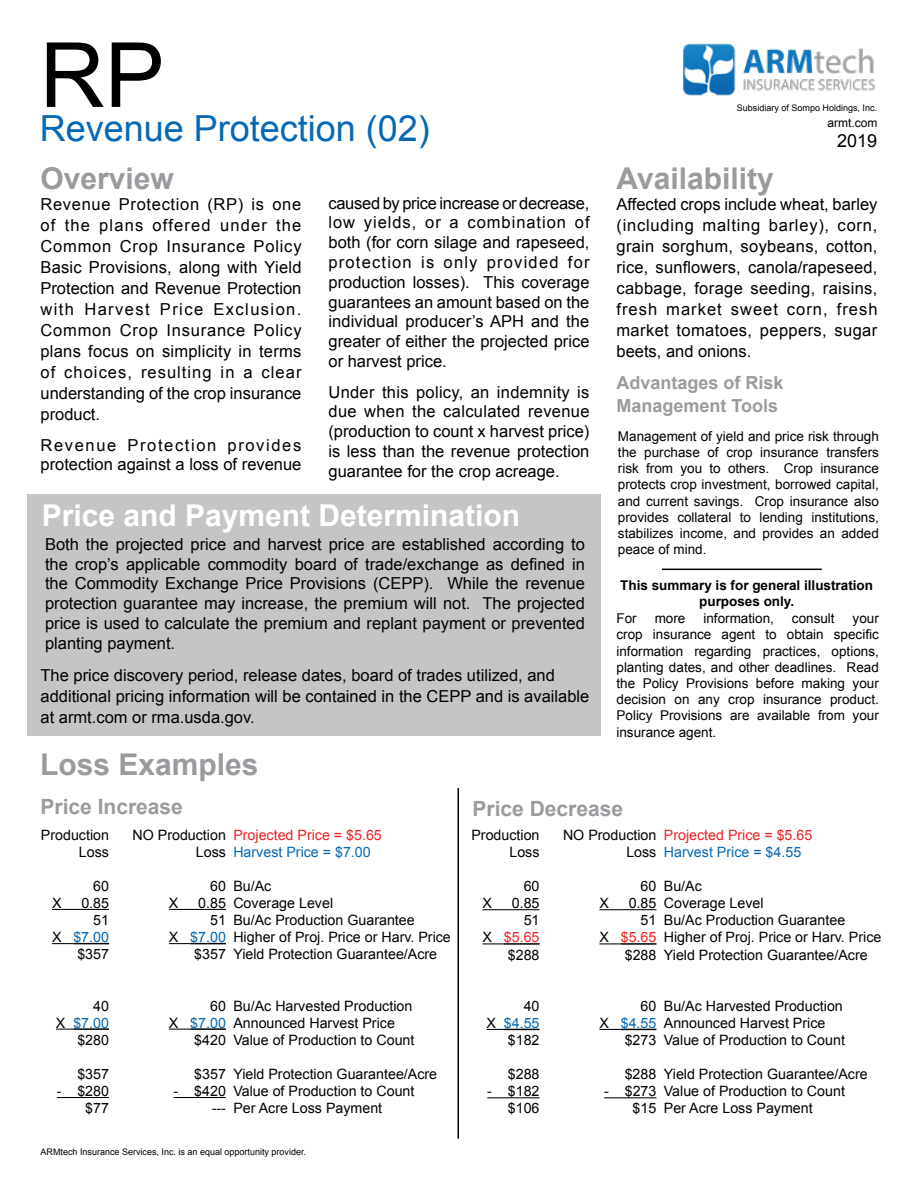
<style>
.page{position:relative;width:918px;height:1188px;background:#fff}
.page>*{position:absolute;margin:0;border:0;box-sizing:border-box;transform-origin:0 0}
.t1{font:90px "Arial";color:#000}
.t2{font:36px "Arial";color:#0668b3}
.t3{font:700 30px "Arial";color:#999b9e}
.t4{font:700 30px "Arial";color:#fff}
.t5{font:700 21px "Arial";color:#999b9e}
.t6{font:700 18px/22.5px "Arial";color:#999b9e}
.t7{font:18px "Arial";color:#000}
.t8{font:16.5px/19.8px "Arial";color:#000101;text-align:justify}
.t9{font:16.5px/21px "Arial";color:#000;text-align:justify}
.t10{font:14.25px/17.1px "Arial";color:#000;text-align:right}
.t11{font:14.25px "Arial";color:#ed2124}
.t12{font:14.25px "Arial";color:#0668b3}
.t13{font:13.5px/16.2px "Arial";color:#000;text-align:justify}
.t14{font:700 13.5px/16.2px "Arial";color:#000;text-align:center}
.t15{font:12px "Arial";color:#000}
.t16{font:9px "Arial";color:#000}
.s1{color:#0668b3}
.s2{color:#ed2124}
</style>
<div class="page">
<div style="left:27px;top:495px;width:573px;height:241px;background:#c4c5c7"></div>
<hr style="left:662px;top:569px;width:160px;height:1px;background:#000">
<hr style="left:52px;top:909px;width:57px;height:1px;background:#000">
<svg style="left:52px;top:943px;width:21px;height:1px"></svg>
<hr style="left:73px;top:943px;width:36px;height:1px;background:#000">
<svg style="left:56px;top:1029px;width:17px;height:1px"></svg>
<hr style="left:73px;top:1028px;width:36px;height:2px;background:#000">
<hr style="left:57px;top:1097px;width:52px;height:1px;background:#000">
<hr style="left:169px;top:909px;width:57px;height:1px;background:#000">
<svg style="left:169px;top:943px;width:21px;height:1px"></svg>
<hr style="left:190px;top:943px;width:36px;height:1px;background:#000">
<svg style="left:169px;top:1029px;width:21px;height:1px"></svg>
<hr style="left:190px;top:1028px;width:36px;height:2px;background:#000">
<hr style="left:174px;top:1097px;width:52px;height:1px;background:#000">
<hr style="left:483px;top:909px;width:57px;height:1px;background:#000">
<svg style="left:483px;top:943px;width:21px;height:1px"></svg>
<hr style="left:504px;top:943px;width:36px;height:2px;background:#000">
<svg style="left:486px;top:1029px;width:18px;height:1px"></svg>
<hr style="left:504px;top:1029px;width:36px;height:1px;background:#000">
<hr style="left:487px;top:1097px;width:53px;height:1px;background:#000">
<hr style="left:599px;top:909px;width:57px;height:1px;background:#000">
<svg style="left:599px;top:943px;width:22px;height:1px"></svg>
<hr style="left:621px;top:943px;width:35px;height:2px;background:#000">
<svg style="left:599px;top:1029px;width:22px;height:1px"></svg>
<hr style="left:621px;top:1029px;width:35px;height:1px;background:#000">
<hr style="left:604px;top:1097px;width:52px;height:1px;background:#000">
<hr style="left:458px;top:788px;width:1px;height:351px;background:#000">
<img style="left:682px;top:43px;width:193px;height:53px">
<h1 class="t1" style="left:40px;top:16px;width:127px">RP</h1>
<h2 class="t2" style="left:40px;top:105px;width:392px">Revenue Protection (02)</h2>
<h3 class="t3" style="left:41px;top:158px;width:135px">Overview</h3>
<p class="t9" style="left:40px;top:194px;width:263px">Revenue Protection (RP) is one of the plans offered under the Common Crop Insurance Policy Basic Provisions, along with Yield Protection and Revenue Protection with Harvest Price Exclusion.<br>Common Crop Insurance Policy plans focus on simplicity in terms of choices, resulting in a clear understanding of the crop insurance product.</p>
<p class="t8" style="left:40px;top:435px;width:262px">Revenue Protection provides protection against a loss of revenue</p>
<p class="t8" style="left:329px;top:193px;width:263px">caused by price increase or decrease, low yields, or a combination of both (for corn silage and rapeseed, protection is only provided for production losses). This coverage guarantees an amount based on the individual producer’s APH and the greater of either the projected price or harvest price.</p>
<p class="t8" style="left:329px;top:382px;width:263px">Under this policy, an indemnity is due when the calculated revenue (production to count x harvest price) is less than the revenue protection guarantee for the crop acreage.</p>
<h3 class="t4" style="left:42px;top:496px;width:480px">Price and Payment Determination</h3>
<p class="t8" style="left:45px;top:534px;width:542px">Both the projected price and harvest price are established according to the crop’s applicable commodity board of trade/exchange as defined in the Commodity Exchange Price Provisions (CEPP). While the revenue protection guarantee may increase, the premium will not. The projected price is used to calculate the premium and replant payment or prevented planting payment.</p>
<p class="t9" style="left:40px;top:664px;width:550px;text-align:left">The price discovery period, release dates, board of trades utilized, and additional pricing information will be contained in the CEPP and is available at armt.com or rma.usda.gov.</p>
<h3 class="t3" style="left:40px;top:744px;width:220px">Loss Examples</h3>
<p class="t16" style="left:737px;top:102px;width:142px">Subsidiary of Sompo Holdings, Inc.</p>
<h3 class="t3" style="left:616px;top:158px;width:159px">Availability</h3>
<p class="t15" style="left:827px;top:115px;width:52px">armt.com</p>
<p class="t7" style="left:837px;top:129px;width:42px">2019</p>
<p class="t9" style="left:616px;top:194px;width:263px">Affected crops include wheat, barley (including malting barley), corn, grain sorghum, soybeans, cotton, rice, sunflowers, canola/rapeseed, cabbage, forage seeding, raisins, fresh market sweet corn, fresh market tomatoes, peppers, sugar beets, and onions.</p>
<p class="t6" style="left:616px;top:372px;width:169px">Advantages of Risk<br>Management Tools</p>
<p class="t13" style="left:618px;top:428px;width:263px">Management of yield and price risk through the purchase of crop insurance transfers risk from you to others. Crop insurance protects crop investment, borrowed capital, and current savings. Crop insurance also provides collateral to lending institutions, stabilizes income, and provides an added peace of mind.</p>
<p class="t14" style="left:620px;top:577px;width:254px">This summary is for general illustration purposes only.</p>
<p class="t13" style="left:616px;top:610px;width:22px">For</p>
<p class="t13" style="left:655px;top:610px;width:32px">more</p>
<p class="t13" style="left:703px;top:610px;width:72px">information,</p>
<p class="t13" style="left:792px;top:610px;width:44px">consult</p>
<p class="t13" style="left:616px;top:610px;width:264px;text-indent:236px">your crop insurance agent to obtain specific information regarding practices, options, planting dates, and other deadlines. Read the Policy Provisions before making your decision on any crop insurance product.<br>Policy Provisions are available from your insurance agent.</p>
<p class="t5" style="left:41px;top:793px;width:144px">Price Increase</p>
<p class="t5" style="left:472px;top:794px;width:152px">Price Decrease</p>
<p class="t10" style="left:471px;top:826px;width:70px">Production<br>Loss</p>
<p class="t10" style="left:524px;top:878px;width:17px">60</p>
<p class="t10" style="left:483px;top:895px;width:11px">X</p>
<p class="t11" style="left:233px;top:825px;width:150px">Projected Price = $5.65</p>
<p class="t12" style="left:233px;top:842px;width:139px">Harvest Price = $7.00</p>
<p class="t10" style="left:233px;top:877px;width:219px;text-align:left">Bu/Ac<br>Coverage Level<br>Bu/Ac Production Guarantee<br>Higher of Proj. Price or Harv. Price<br>Yield Protection Guarantee/Acre</p>
<p class="t11" style="left:664px;top:825px;width:150px">Projected Price = $5.65</p>
<p class="t12" style="left:664px;top:843px;width:139px">Harvest Price = $4.55</p>
<p class="t10" style="left:664px;top:878px;width:219px;text-align:left">Bu/Ac<br>Coverage Level<br>Bu/Ac Production Guarantee<br>Higher of Proj. Price or Harv. Price<br>Yield Protection Guarantee/Acre</p>
<p class="t10" style="left:133px;top:826px;width:95px">NO Production<br>Loss</p>
<p class="t10" style="left:210px;top:877px;width:17px">60</p>
<p class="t10" style="left:169px;top:895px;width:11px">X</p>
<p class="t10" style="left:41px;top:826px;width:70px">Production<br>Loss</p>
<p class="t10" style="left:93px;top:877px;width:17px">60</p>
<p class="t10" style="left:52px;top:895px;width:11px">X</p>
<p class="t10" style="left:563px;top:826px;width:95px">NO Production<br>Loss</p>
<p class="t10" style="left:641px;top:878px;width:17px">60</p>
<p class="t10" style="left:599px;top:895px;width:11px">X</p>
<p class="t10" style="left:52px;top:895px;width:59px">0.85<br>51<br>X <span class="s1">$7.00 </span>$357</p>
<p class="t10" style="left:56px;top:997px;width:55px">40<br>X <span class="s1">$7.00 </span>$280</p>
<p class="t10" style="left:77px;top:1066px;width:33px">$357</p>
<p class="t10" style="left:57px;top:1083px;width:54px">- $280 $77</p>
<p class="t10" style="left:169px;top:895px;width:59px">0.85<br>51<br>X <span class="s1">$7.00 </span>$357</p>
<p class="t10" style="left:169px;top:997px;width:59px">60<br>X <span class="s1">$7.00 </span>$420</p>
<p class="t10" style="left:194px;top:1066px;width:33px">$357</p>
<p class="t10" style="left:174px;top:1083px;width:54px">- $420 ---</p>
<p class="t10" style="left:483px;top:895px;width:59px">0.85<br>51<br>X <span class="s2">$5.65 </span>$288</p>
<p class="t10" style="left:486px;top:997px;width:55px">40<br>X <span class="s1">$4.55 </span>$182</p>
<p class="t10" style="left:508px;top:1066px;width:33px">$288</p>
<p class="t10" style="left:487px;top:1083px;width:54px">- $182 $106</p>
<p class="t10" style="left:599px;top:895px;width:59px">0.85<br>51<br>X <span class="s2">$5.65 </span>$288</p>
<p class="t10" style="left:599px;top:997px;width:59px">60<br>X <span class="s1">$4.55 </span>$273</p>
<p class="t10" style="left:625px;top:1066px;width:33px">$288</p>
<p class="t10" style="left:604px;top:1083px;width:54px">- $273 $15</p>
<p class="t10" style="left:233px;top:997px;width:183px;text-align:left">Bu/Ac Harvested Production<br>Announced Harvest Price<br>Value of Production to Count</p>
<p class="t10" style="left:233px;top:1066px;width:205px;text-align:left">Yield Protection Guarantee/Acre<br>Value of Production to Count<br>Per Acre Loss Payment</p>
<p class="t10" style="left:664px;top:997px;width:183px;text-align:left">Bu/Ac Harvested Production<br>Announced Harvest Price<br>Value of Production to Count</p>
<p class="t10" style="left:664px;top:1066px;width:205px;text-align:left">Yield Protection Guarantee/Acre<br>Value of Production to Count<br>Per Acre Loss Payment</p>
<p class="t16" style="left:40px;top:1146px;width:267px">ARMtech Insurance Services, Inc. is an equal opportunity provider.</p>
</div>
